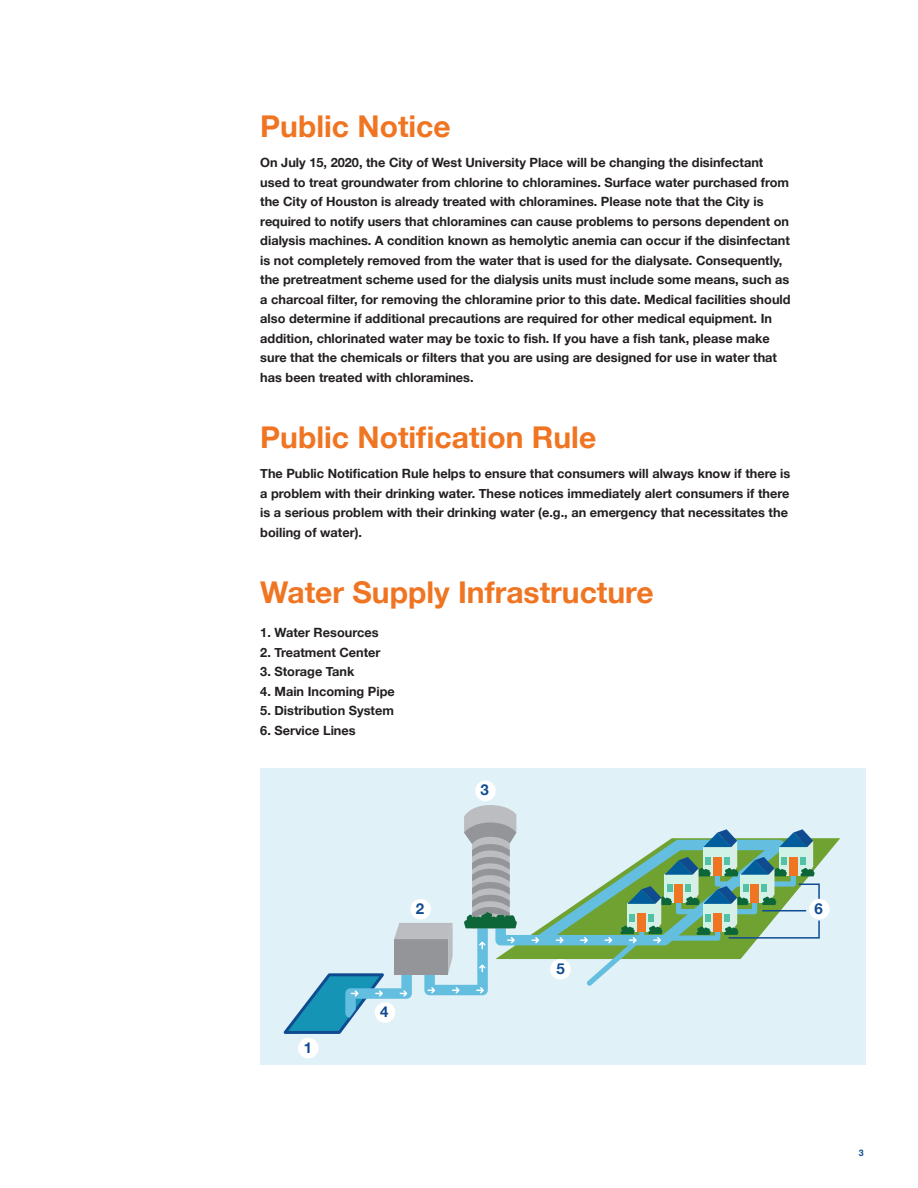
<style>
.page{position:relative;width:918px;height:1188px;background:#fff}
.page>*{position:absolute;margin:0;border:0;box-sizing:border-box;transform-origin:0 0}
.t1{font:700 30px "Helvetica Neue";color:#f07523}
.Subheads{font:700 15px "Helvetica Neue";color:#0f4b92}
.Text_8_5_13{font:700 12.75px/19.5px "Helvetica Neue";color:#231f20}
.t2{font:700 9px "Helvetica";color:#0f4b92}
</style>
<div class="page">
<div style="left:260px;top:768px;width:606px;height:297px;background:#e1f1f8"></div>
<div style="left:298px;top:1038px;width:21px;height:20px;background:#fff;border-radius:50%"></div>
<div style="left:475px;top:781px;width:21px;height:20px;background:#fff;border-radius:50%"></div>
<svg style="left:283px;top:805px;width:557px;height:229px"></svg>
<p class="t1" style="left:260px;top:103px;width:192px">Public Notice</p>
<p class="Text_8_5_13" style="left:260px;top:153px;width:532px">On July 15, 2020, the City of West University Place will be changing the disinfectant used to treat groundwater from chlorine to chloramines. Surface water purchased from the City of Houston is already treated with chloramines. Please note that the City is required to notify users that chloramines can cause problems to persons dependent on dialysis machines. A condition known as hemolytic anemia can occur if the disinfectant is not completely removed from the water that is used for the dialysate. Consequently, the pretreatment scheme used for the dialysis units must include some means, such as a charcoal filter, for removing the chloramine prior to this date. Medical facilities should also determine if additional precautions are required for other medical equipment. In addition, chlorinated water may be toxic to fish. If you have a fish tank, please make sure that the chemicals or filters that you are using are designed for use in water that has been treated with chloramines.</p>
<p class="t1" style="left:260px;top:414px;width:337px">Public Notification Rule</p>
<p class="Text_8_5_13" style="left:260px;top:464px;width:532px">The Public Notification Rule helps to ensure that consumers will always know if there is a problem with their drinking water. These notices immediately alert consumers if there is a serious problem with their drinking water (e.g., an emergency that necessitates the boiling of water).</p>
<p class="t1" style="left:260px;top:569px;width:395px">Water Supply Infrastructure</p>
<p class="Text_8_5_13" style="left:260px;top:623px;width:120px">1. Water Resources</p>
<p class="Text_8_5_13" style="left:260px;top:643px;width:122px">2. Treatment Center</p>
<p class="Text_8_5_13" style="left:260px;top:662px;width:96px">3. Storage Tank</p>
<p class="Text_8_5_13" style="left:260px;top:682px;width:136px">4. Main Incoming Pipe</p>
<p class="Text_8_5_13" style="left:260px;top:701px;width:135px">5. Distribution System</p>
<p class="Text_8_5_13" style="left:260px;top:721px;width:97px">6. Service Lines</p>
<p class="Subheads" style="left:481px;top:778px;width:10px">3</p>
<p class="Subheads" style="left:304px;top:1035px;width:10px">1</p>
<p class="Subheads" style="left:416px;top:896px;width:10px">2</p>
<p class="Subheads" style="left:380px;top:1000px;width:10px">4</p>
<p class="Subheads" style="left:556px;top:957px;width:10px">5</p>
<p class="Subheads" style="left:814px;top:896px;width:10px">6</p>
<p class="t2" style="left:859px;top:1145px;width:7px">3</p>
</div>
